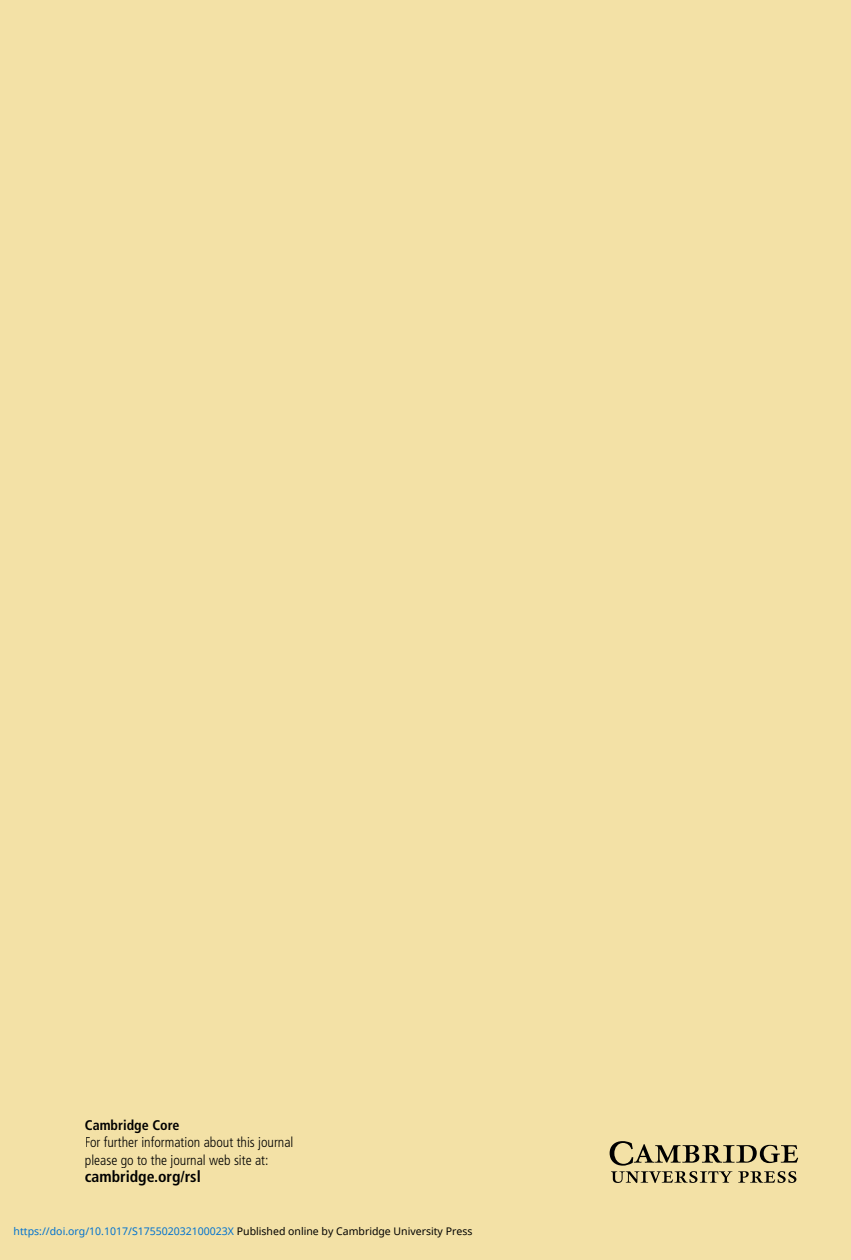
<style>
.page{position:relative;width:851px;height:1260px;background:#fff}
.page>*{position:absolute;margin:0;border:0;box-sizing:border-box;transform-origin:0 0}
.t1{font:700 condensed 15.75px "Frutiger LT Std";color:#000}
.t2{font:300 condensed 14px/17.5px "Frutiger LT Std";color:#000}
.t3{font:700 condensed 14px "Frutiger LT Std";color:#000}
.t4{font:10.5px "Noto Sans";color:#0172cf}
.s1{color:#000}
</style>
<div class="page">
<div style="left:0;top:0;width:850px;height:1260px;background:#f3e1a6"></div>
<svg style="left:609px;top:1141px;width:189px;height:42px"></svg>
<h2 class="t3" style="left:85px;top:1117px;width:96px">Cambridge Core</h2>
<h2 class="t2" style="left:85px;top:1134px;width:210px">For further information about this journal please go to the journal web site at:</h2>
<h1 class="t1" style="left:85px;top:1168px;width:117px">cambridge.org/rsl</h1>
<p class="t4" style="left:14px;top:1224px;width:460px">https://doi.org/10.1017/S175502032100023X <span class="s1">Published online by Cambridge University Press</span></p>
</div>
